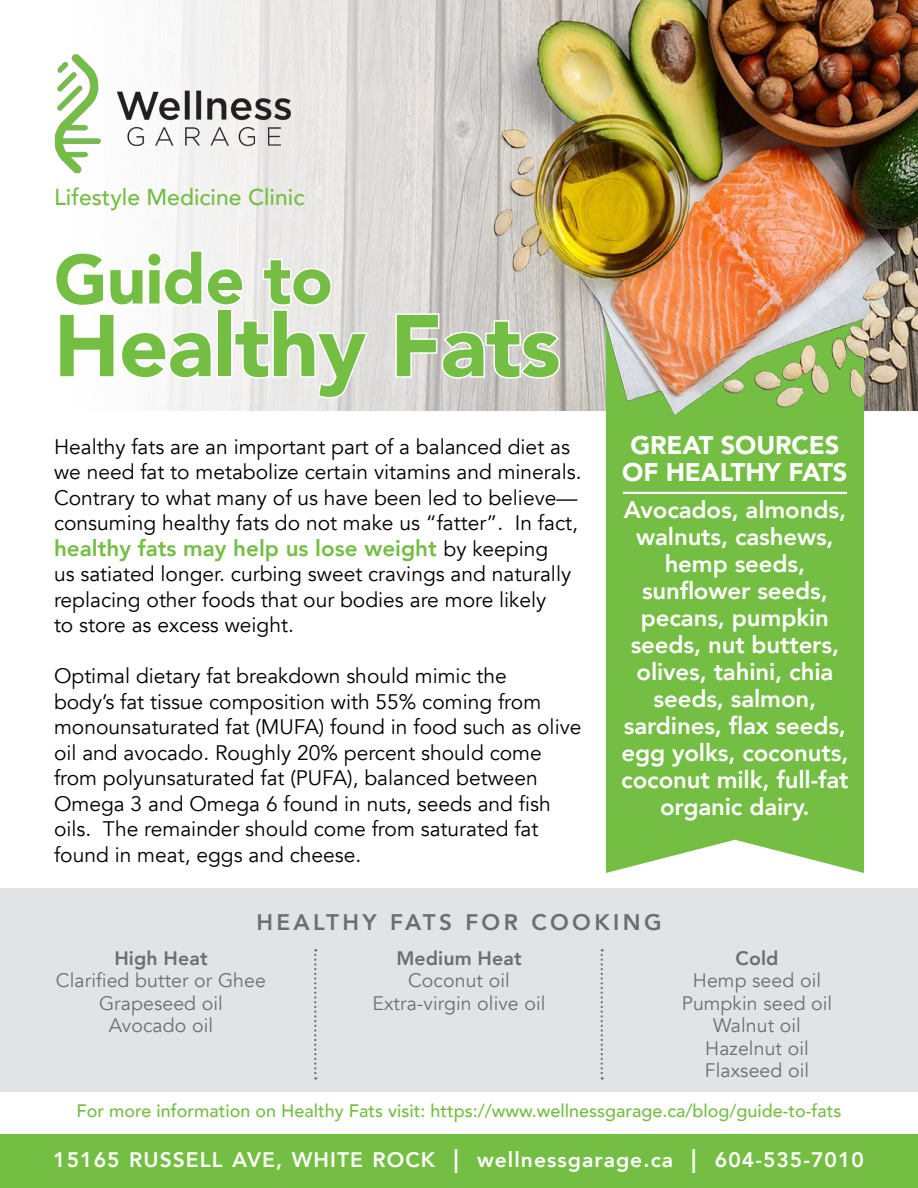
<style>
.page{position:relative;width:918px;height:1188px;background:#fff}
.page>*{position:absolute;margin:0;border:0;box-sizing:border-box;transform-origin:0 0}
.t1{font:900 86.55px "Avenir";letter-spacing:-.01em;color:#75be44}
.t2{font:900 68.7px "Avenir";letter-spacing:-.01em;color:#75be44}
.t3{font:900 25.5px "Avenir";letter-spacing:-.005em;color:#fff}
.t4{font:800 24px/27px "Avenir";letter-spacing:-.005em;color:#fff;text-align:center}
.t5{font:500 22.95px "Avenir";color:#75be44}
.t6{font:800 22.5px "Avenir";color:#75be44}
.t7{font:800 22.5px "Avenir";letter-spacing:.15em;color:#6d6e71}
.t8{font:21px/25.5px "Avenir";color:#000}
.t9{font:800 21px "Avenir";letter-spacing:.05em;color:#fff}
.t10{font:19.5px "Avenir";letter-spacing:.005em;color:#6d6e71}
.t11{font:800 19.5px "Avenir";letter-spacing:.005em;color:#6d6e71}
.t12{font:500 18px "Avenir";color:#75be44}
.s1{font-weight:400;font-size:21px;color:#000}
.s2{font-size:24px}
</style>
<div class="page">
<img style="left:167px;top:0;width:751px;height:469px">
<svg style="left:606px;top:318px;width:258px;height:555px;background:#84be52"></svg>
<div style="left:0;top:888px;width:918px;height:204px;background:#e2e3e4"></div>
<img style="left:54px;top:44px;width:245px;height:138px">
<svg style="left:159px;top:249px;width:211px;height:151px"></svg>
<svg style="left:394px;top:312px;width:168px;height:69px"></svg>
<div style="left:0;top:1134px;width:918px;height:54px;background:#75be44"></div>
<hr style="left:623px;top:492px;width:224px;height:2px;background:#fff">
<svg style="left:314px;top:949px;width:2px;height:131px"></svg>
<svg style="left:601px;top:949px;width:2px;height:131px"></svg>
<p class="t5" style="left:54px;top:177px;width:252px">Lifestyle Medicine Clinic</p>
<p class="t2" style="left:54px;top:221px;width:280px">Guide to</p>
<p class="t1" style="left:54px;top:272px;width:508px">Healthy Fats</p>
<p class="t8" style="left:54px;top:434px;width:529px">Healthy fats are an important part of a balanced diet as we need fat to metabolize certain vitamins and minerals.<br>Contrary to what many of us have been led to believe– consuming healthy fats do not make us “fatter”. In fact,</p>
<p class="t6" style="left:54px;top:530px;width:496px">healthy fats may help us lose weight <span class="s1">by keeping</span></p>
<p class="t8" style="left:54px;top:562px;width:519px">us satiated longer. curbing sweet cravings and naturally replacing other foods that our bodies are more likely</p>
<p class="t8" style="left:54px;top:613px;width:241px">to store as excess weight.</p>
<p class="t8" style="left:54px;top:664px;width:529px">Optimal dietary fat breakdown should mimic the<br>body’s fat tissue composition with 55% coming from monounsaturated fat (MUFA) found in food such as olive oil and avocado. Roughly 20% percent should come from polyunsaturated fat (PUFA), balanced between Omega 3 and Omega 6 found in nuts, seeds and fish oils. The remainder should come from saturated fat found in meat, eggs and cheese.</p>
<p class="t3" style="left:630px;top:423px;width:211px">GREAT SOURCES</p>
<p class="t3" style="left:622px;top:450px;width:227px">OF HEALTHY FATS</p>
<p class="t4" style="left:621px;top:497px;width:229px">Avocados, almonds, walnuts, cashews, hemp seeds, sunflower seeds, pecans, pumpkin seeds, nut butters, olives, tahini, chia seeds, salmon, sardines, flax seeds, egg yolks, coconuts, coconut milk, full-fat organic dairy.</p>
<p class="t7" style="left:256px;top:905px;width:407px">HEALTHY FATS FOR COOKING</p>
<p class="t11" style="left:114px;top:943px;width:95px">High Heat</p>
<p class="t10" style="left:56px;top:969px;width:212px">Clarified butter or Ghee</p>
<p class="t10" style="left:99px;top:992px;width:125px">Grapeseed oil</p>
<p class="t10" style="left:109px;top:1014px;width:106px">Avocado oil</p>
<p class="t11" style="left:396px;top:943px;width:127px">Medium Heat</p>
<p class="t10" style="left:408px;top:969px;width:103px">Coconut oil</p>
<p class="t10" style="left:372px;top:992px;width:175px">Extra-virgin olive oil</p>
<p class="t11" style="left:736px;top:943px;width:44px">Cold</p>
<p class="t10" style="left:693px;top:969px;width:130px">Hemp seed oil</p>
<p class="t10" style="left:682px;top:992px;width:152px">Pumpkin seed oil</p>
<p class="t10" style="left:713px;top:1014px;width:89px">Walnut oil</p>
<p class="t10" style="left:705px;top:1037px;width:105px">Hazelnut oil</p>
<p class="t10" style="left:705px;top:1059px;width:106px">Flaxseed oil</p>
<p class="t12" style="left:76px;top:1095px;width:767px">For more information on Healthy Fats visit: https://www.wellnessgarage.ca/blog/guide-to-fats</p>
<p class="t9" style="left:53px;top:1143px;width:812px">15165 RUSSELL AVE, WHITE ROCK <span class="s2">|</span> wellnessgarage.ca <span class="s2">|</span> 604-535-7010</p>
</div>
